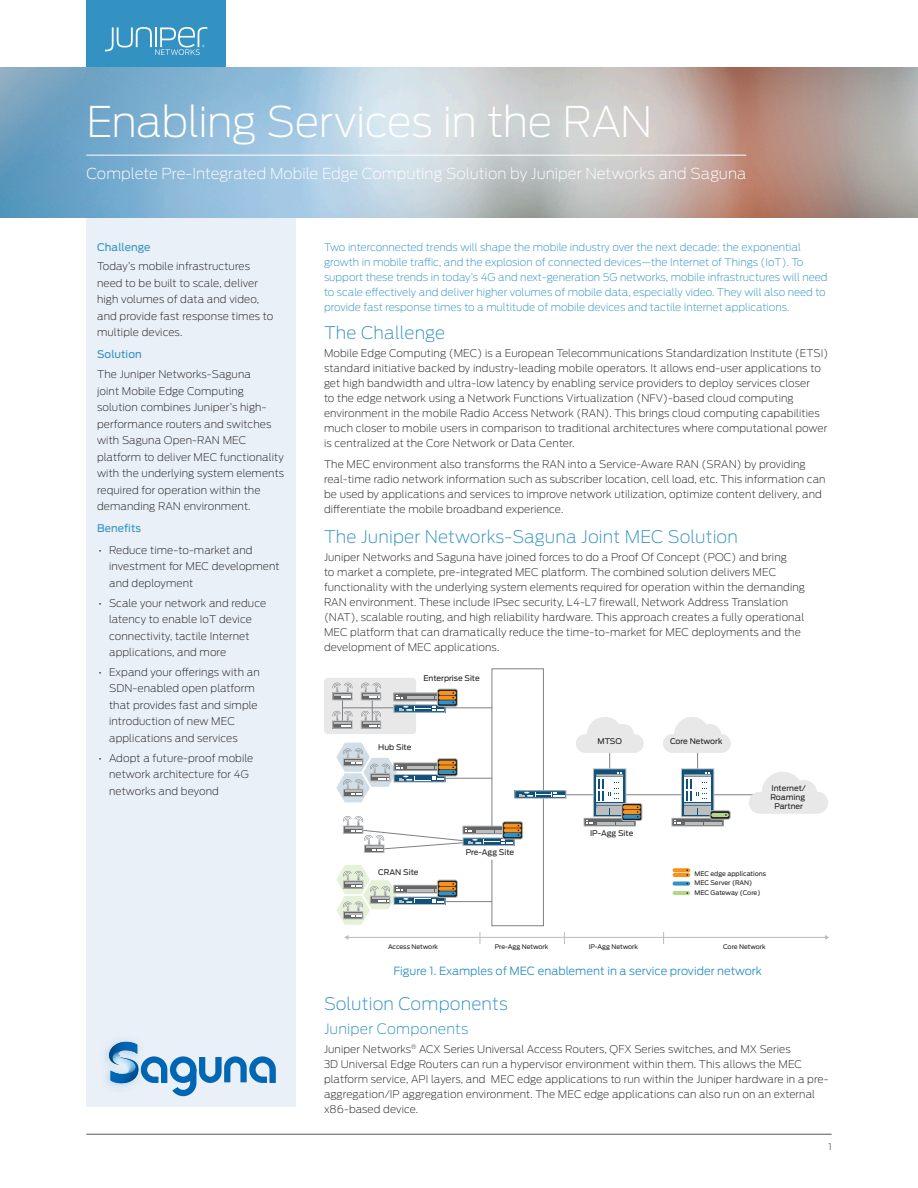
<style>
.page{position:relative;width:918px;height:1188px;background:#fff}
.page>*{position:absolute;margin:0;border:0;box-sizing:border-box;transform-origin:0 0}
.t1{font:200 42px "Antenna";letter-spacing:-.015em;color:#fff}
.t2{font:200 17.25px "Antenna";letter-spacing:.01em;color:#3392c2}
.Subtitle{font:200 15px "Antenna";color:#fff}
.t3{font:200 14.25px "Antenna";letter-spacing:.015em;color:#3392c2}
.Figure_Caption{font:300 11.25px "Antenna";color:#3392c2}
.Sidebar_text{font:200 10.5px/15px "Antenna";letter-spacing:.01em;color:#231f20}
.Intro_Paragraph{font:200 10.5px/15px "Antenna";color:#3392c2}
.Sidebar_bullets{font:200 10.5px/16.5px "Antenna";letter-spacing:.01em;color:#231f20}
.Sidebar_head{font:10.5px "Antenna";letter-spacing:.01em;color:#3392c2}
.Sidebar_text-2{font:10.5px "Antenna";letter-spacing:.01em;color:#3392c2}
.t4{font:300 9px "Antenna";color:#57585a}
.t5{font:7.8px/9.3px "Antenna";color:#231f20;text-align:center}
.t6{font:6.3px/9.8px "Antenna";letter-spacing:-.005em;color:#231f20}
</style>
<div class="page">
<div style="left:86px;top:217px;width:210px;height:45px;background:#e9f0f7"></div>
<hr style="left:86px;top:1134px;width:746px;height:1px;background:#57585a">
<svg style="left:86px;top:0;width:140px;height:68px;background:#4098c5"></svg>
<img style="left:0;top:68px;width:918px;height:149px">
<div style="left:86px;top:243px;width:210px;height:864px;background:#e9f0f7"></div>
<hr style="left:86px;top:155px;width:660px;height:1px;background:#fff">
<hr style="left:565px;top:794px;width:188px;height:1px;background:#808083">
<div style="left:324px;top:678px;width:92px;height:56px;background:#e8e8e9;border-radius:4px"></div>
<div style="left:584px;top:818px;width:52px;height:8px;border:1px solid #a0a2a1"></div>
<svg style="left:683px;top:802px;width:29px;height:12px"></svg>
<div style="left:681px;top:769px;width:33px;height:48px;border:1px solid #bcbdbf"></div>
<div style="left:698px;top:809px;width:13px;height:6px;background:#bcbdbf"></div>
<div style="left:684px;top:809px;width:13px;height:6px;background:#bcbdbf"></div>
<svg style="left:663px;top:717px;width:68px;height:85px"></svg>
<hr style="left:684px;top:803px;width:27px;height:2px;background:#bcbdbf">
<hr style="left:684px;top:806px;width:27px;height:2px;background:#bcbdbf">
<div style="left:672px;top:818px;width:52px;height:8px;border:1px solid #a0a2a1"></div>
<div style="left:514px;top:790px;width:52px;height:9px;border:1px solid #bcbdbf"></div>
<svg style="left:749px;top:772px;width:79px;height:42px"></svg>
<svg style="left:576px;top:717px;width:68px;height:107px"></svg>
<div style="left:710px;top:811px;width:20px;height:8px;background:#292624;border-radius:2px"></div>
<div style="left:710px;top:810px;width:20px;height:9px;border:1px solid #babbbe;border-radius:2px"></div>
<svg style="left:711px;top:813px;width:18px;height:4px"></svg>
<svg style="left:674px;top:814px;width:53px;height:10px"></svg>
<svg style="left:673px;top:868px;width:17px;height:4px"></svg>
<hr style="left:673px;top:873px;width:17px;height:4px;background:#f7931d;border-radius:2px">
<svg style="left:686px;top:869px;width:2px;height:7px"></svg>
<svg style="left:673px;top:882px;width:17px;height:4px"></svg>
<hr style="left:673px;top:891px;width:17px;height:4px;background:#b3d78b;border-radius:2px">
<hr style="left:348px;top:937px;width:478px;height:1px;background:#babbbe">
<svg style="left:825px;top:935px;width:4px;height:5px"></svg>
<svg style="left:332px;top:668px;width:233px;height:276px"></svg>
<img style="left:116px;top:1040px;width:17px;height:2px">
<svg style="left:109px;top:1042px;width:167px;height:54px"></svg>
<p class="t1" style="left:86px;top:98px;width:568px">Enabling Services in the RAN</p>
<p class="Subtitle" style="left:86px;top:165px;width:661px">Complete Pre-Integrated Mobile Edge Computing Solution by Juniper Networks and Saguna</p>
<p class="Sidebar_head" style="left:97px;top:241px;width:55px">Challenge</p>
<p class="Sidebar_text" style="left:97px;top:258px;width:178px;line-height:16.5px">Today’s mobile infrastructures need to be built to scale, deliver high volumes of data and video, and provide fast response times to multiple devices.</p>
<p class="Sidebar_head" style="left:97px;top:348px;width:46px">Solution</p>
<p class="Sidebar_text" style="left:97px;top:366px;width:189px;line-height:16.5px">The Juniper Networks-Saguna<br>joint Mobile Edge Computing solution combines Juniper’s high&shy;performance routers and switches with Saguna Open-RAN MEC platform to deliver MEC functionality with the underlying system elements required for operation within the demanding RAN environment.</p>
<p class="Sidebar_text-2" style="left:97px;top:522px;width:45px">Benefits</p>
<p class="Sidebar_bullets" style="left:109px;top:542px;width:172px;text-indent:-10px">• Reduce time-to-market and investment for MEC development and deployment</p>
<p class="Sidebar_bullets" style="left:109px;top:595px;width:159px;text-indent:-10px">• Scale your network and reduce latency to enable IoT device connectivity, tactile Internet applications, and more</p>
<p class="Sidebar_bullets" style="left:109px;top:664px;width:152px;text-indent:-10px">• Expand your offerings with an<br>SDN-enabled open platform that provides fast and simple introduction of new MEC applications and services</p>
<p class="Sidebar_bullets" style="left:109px;top:750px;width:146px;text-indent:-10px">• Adopt a future-proof mobile network architecture for 4G networks and beyond</p>
<p class="Intro_Paragraph" style="left:324px;top:239px;width:505px">Two interconnected trends will shape the mobile industry over the next decade: the exponential growth in mobile traffic, and the explosion of connected devices—the Internet of Things (IoT). To support these trends in today’s 4G and next-generation 5G networks, mobile infrastructures will need to scale effectively and deliver higher volumes of mobile data, especially video. They will also need to provide fast response times to a multitude of mobile devices and tactile Internet applications.</p>
<h1 class="t2" style="left:324px;top:323px;width:123px">The Challenge</h1>
<p class="Sidebar_text" style="left:324px;top:346px;width:506px">Mobile Edge Computing (MEC) is a European Telecommunications Standardization Institute (ETSI) standard initiative backed by industry-leading mobile operators. It allows end-user applications to get high bandwidth and ultra-low latency by enabling service providers to deploy services closer<br>to the edge network using a Network Functions Virtualization (NFV)-based cloud computing environment in the mobile Radio Access Network (RAN). This brings cloud computing capabilities much closer to mobile users in comparison to traditional architectures where computational power is centralized at the Core Network or Data Center.</p>
<p class="Sidebar_text" style="left:324px;top:457px;width:503px">The MEC environment also transforms the RAN into a Service-Aware RAN (SRAN) by providing real-time radio network information such as subscriber location, cell load, etc. This information can be used by applications and services to improve network utilization, optimize content delivery, and differentiate the mobile broadband experience.</p>
<h1 class="t2" style="left:324px;top:526px;width:416px">The Juniper Networks-Saguna Joint MEC Solution</h1>
<p class="Sidebar_text" style="left:324px;top:549px;width:482px">Juniper Networks and Saguna have joined forces to do a Proof Of Concept (POC) and bring<br>to market a complete, pre-integrated MEC platform. The combined solution delivers MEC functionality with the underlying system elements required for operation within the demanding RAN environment. These include IPsec security, L4-L7 firewall, Network Address Translation (NAT), scalable routing, and high reliability hardware. This approach creates a fully operational MEC platform that can dramatically reduce the time-to-market for MEC deployments and the development of MEC applications.</p>
<p class="t5" style="left:423px;top:674px;width:58px">Enterprise Site</p>
<p class="t5" style="left:378px;top:743px;width:35px">Hub Site</p>
<p class="t5" style="left:466px;top:848px;width:50px">Pre-Agg Site</p>
<p class="t5" style="left:378px;top:867px;width:42px">CRAN Site</p>
<p class="t5" style="left:598px;top:736px;width:26px">MTSO</p>
<p class="t5" style="left:590px;top:829px;width:45px">IP-Agg Site</p>
<p class="t5" style="left:670px;top:736px;width:54px">Core Network</p>
<p class="t5" style="left:771px;top:783px;width:37px">Internet/<br>Roaming<br>Partner</p>
<p class="t6" style="left:695px;top:869px;width:73px">MEC edge applications<br>MEC Server (RAN)<br>MEC Gateway (Core)</p>
<p class="t6" style="left:388px;top:942px;width:52px">Access Network</p>
<p class="t6" style="left:495px;top:942px;width:55px">Pre-Agg Network</p>
<p class="t6" style="left:589px;top:942px;width:51px">IP-Agg Network</p>
<p class="t6" style="left:723px;top:942px;width:44px">Core Network</p>
<p class="Figure_Caption" style="left:394px;top:964px;width:370px">Figure 1. Examples of MEC enablement in a service provider network</p>
<h1 class="t2" style="left:324px;top:994px;width:185px">Solution Components</h1>
<h2 class="t3" style="left:324px;top:1021px;width:146px">Juniper Components</h2>
<p class="Sidebar_text" style="left:324px;top:1041px;width:506px">Juniper Networks<sup>®</sup> ACX Series Universal Access Routers, QFX Series switches, and MX Series<br>3D Universal Edge Routers can run a hypervisor environment within them. This allows the MEC platform service, API layers, and MEC edge applications to run within the Juniper hardware in a pre&shy;aggregation/IP aggregation environment. The MEC edge applications can also run on an external x86-based device.</p>
<p class="t4" style="left:828px;top:1142px;width:5px">1</p>
</div>
